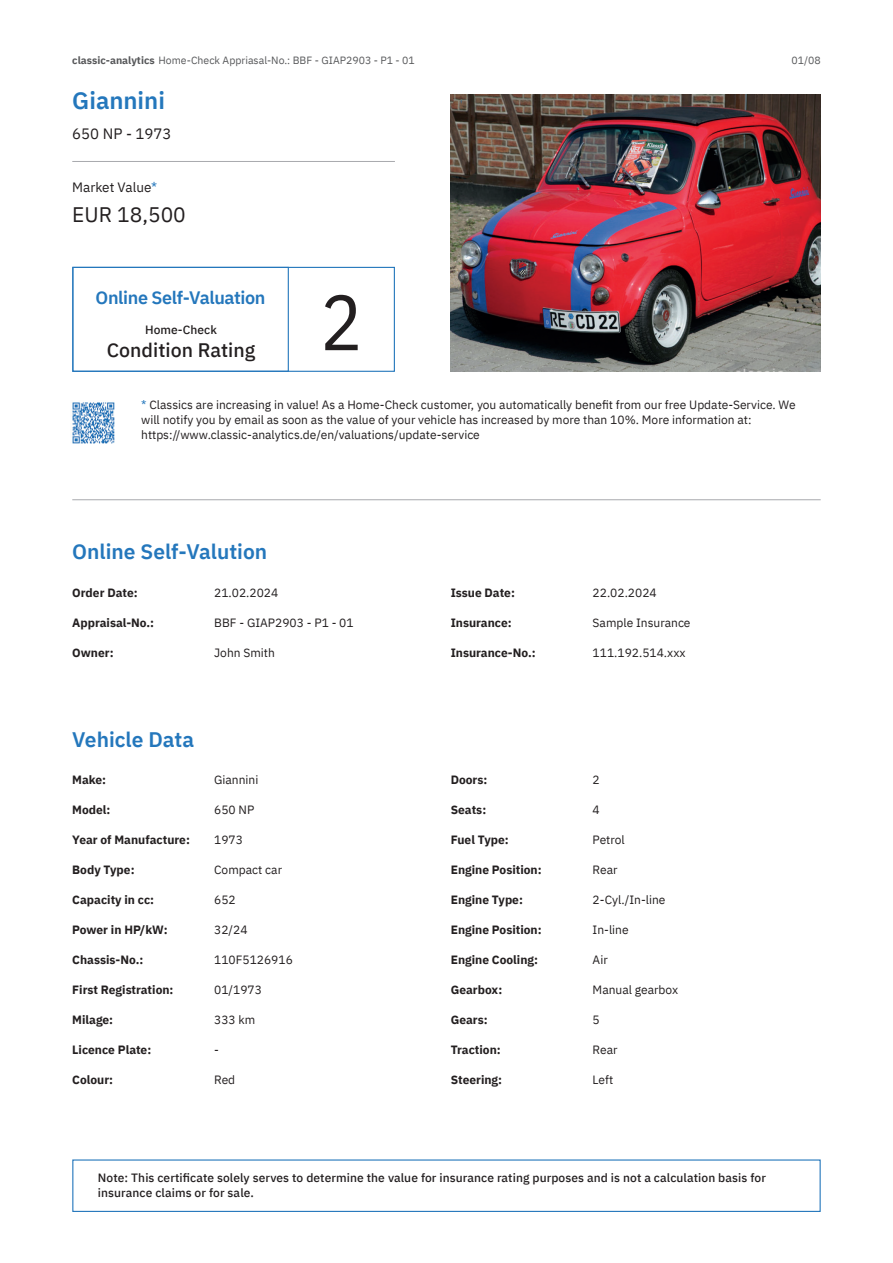
<style>
.page{position:relative;width:893px;height:1263px;background:#fff}
.page>*{position:absolute;margin:0;border:0;box-sizing:border-box;transform-origin:0 0}
.t1{font:78px "IBM Plex Sans Cond";color:#231f20}
.t2{font:600 24px "IBM Plex Sans";color:#2477bc}
.t3{font:600 21px "IBM Plex Sans";color:#2477bc}
.t4{font:21px "IBM Plex Sans";color:#231f20}
.t5{font:500 19.5px "IBM Plex Sans";color:#231f20}
.t6{font:600 18px "IBM Plex Sans";letter-spacing:-.02em;color:#2477bc}
.t7{font:15px "IBM Plex Sans";color:#231f20}
.t8{font:13.5px "IBM Plex Sans";color:#231f20}
.t9{font:12px/15px "IBM Plex Sans";color:#231f20}
.t10{font:700 12px "IBM Plex Sans";color:#231f20}
.t11{font:500 12px/15px "IBM Plex Sans";letter-spacing:.005em;color:#231f20}
.t12{font:10.5px "IBM Plex Sans";color:#57585a}
.s1{font-weight:700}
.s2{color:#2477bc}
</style>
<div class="page">
<div style="left:72px;top:267px;width:217px;height:105px;border:1px solid #2477bc"></div>
<div style="left:72px;top:1159px;width:749px;height:53px;border:1px solid #2477bc"></div>
<img style="left:451px;top:94px;width:370px;height:278px">
<hr style="left:72px;top:161px;width:323px;height:1px;background:#a8a9ad">
<img style="left:72px;top:402px;width:43px;height:42px">
<hr style="left:72px;top:499px;width:749px;height:1px;background:#a8a9ad">
<p class="t12" style="left:72px;top:53px;width:344px"><span class="s1">classic-analytics</span> Home-Check Appriasal-No.: BBF - GIAP2903 - P1 - 01</p>
<p class="t12" style="left:791px;top:53px;width:31px">01/08</p>
<h2 class="t2" style="left:72px;top:82px;width:94px">Giannini</h2>
<p class="t7" style="left:72px;top:123px;width:101px">650 NP - 1973</p>
<p class="t8" style="left:72px;top:177px;width:86px">Market Value<span class="s2">*</span></p>
<h3 class="t4" style="left:72px;top:198px;width:115px">EUR 18,500</h3>
<h3 class="t6" style="left:96px;top:284px;width:171px">Online Self-Valuation</h3>
<p class="t11" style="left:145px;top:322px;width:73px">Home-Check</p>
<h3 class="t5" style="left:107px;top:335px;width:150px">Condition Rating</h3>
<h1 class="t1" style="left:320px;top:262px;width:44px">2</h1>
<p class="t9" style="left:141px;top:397px;width:656px"><span class="s2">*</span> Classics are increasing in value! As a Home-Check customer, you automatically benefit from our free Update-Service. We will notify you by email as soon as the value of your vehicle has increased by more than 10%. More information at: https://www.classic-analytics.de/en/valuations/update-service</p>
<h3 class="t3" style="left:72px;top:535px;width:196px">Online Self-Valution</h3>
<p class="t10" style="left:72px;top:583px;width:67px">Order Date:</p>
<p class="t10" style="left:72px;top:613px;width:83px">Appraisal-No.:</p>
<p class="t10" style="left:72px;top:643px;width:43px">Owner:</p>
<p class="t9" style="left:214px;top:584px;width:66px">21.02.2024</p>
<p class="t9" style="left:214px;top:614px;width:141px">BBF - GIAP2903 - P1 - 01</p>
<p class="t9" style="left:214px;top:644px;width:62px">John Smith</p>
<h3 class="t3" style="left:72px;top:723px;width:123px">Vehicle Data</h3>
<p class="t10" style="left:72px;top:771px;width:35px">Make:</p>
<p class="t10" style="left:72px;top:801px;width:40px">Model:</p>
<p class="t10" style="left:72px;top:831px;width:119px">Year of Manufacture:</p>
<p class="t10" style="left:72px;top:861px;width:64px">Body Type:</p>
<p class="t10" style="left:72px;top:891px;width:83px">Capacity in cc:</p>
<p class="t10" style="left:72px;top:921px;width:97px">Power in HP/kW:</p>
<p class="t10" style="left:72px;top:951px;width:73px">Chassis-No.:</p>
<p class="t10" style="left:72px;top:981px;width:103px">First Registration:</p>
<p class="t10" style="left:72px;top:1011px;width:42px">Milage:</p>
<p class="t10" style="left:72px;top:1041px;width:81px">Licence Plate:</p>
<p class="t10" style="left:72px;top:1071px;width:42px">Colour:</p>
<p class="t9" style="left:214px;top:772px;width:46px">Giannini</p>
<p class="t9" style="left:214px;top:802px;width:42px">650 NP</p>
<p class="t9" style="left:214px;top:832px;width:30px">1973</p>
<p class="t9" style="left:214px;top:862px;width:69px">Compact car</p>
<p class="t9" style="left:214px;top:892px;width:23px">652</p>
<p class="t9" style="left:214px;top:922px;width:35px">32/24</p>
<p class="t9" style="left:214px;top:952px;width:80px">110F5126916</p>
<p class="t9" style="left:214px;top:982px;width:49px">01/1973</p>
<p class="t9" style="left:214px;top:1012px;width:43px">333 km</p>
<p class="t9" style="left:214px;top:1042px;width:6px">-</p>
<p class="t9" style="left:214px;top:1072px;width:23px">Red</p>
<p class="t10" style="left:451px;top:583px;width:66px">Issue Date:</p>
<p class="t10" style="left:451px;top:613px;width:63px">Insurance:</p>
<p class="t10" style="left:451px;top:643px;width:86px">Insurance-No.:</p>
<p class="t10" style="left:451px;top:771px;width:38px">Doors:</p>
<p class="t10" style="left:451px;top:801px;width:37px">Seats:</p>
<p class="t10" style="left:451px;top:831px;width:60px">Fuel Type:</p>
<p class="t10" style="left:451px;top:861px;width:93px">Engine Position:</p>
<p class="t10" style="left:451px;top:891px;width:74px">Engine Type:</p>
<p class="t10" style="left:451px;top:921px;width:93px">Engine Position:</p>
<p class="t10" style="left:451px;top:951px;width:89px">Engine Cooling:</p>
<p class="t10" style="left:451px;top:981px;width:53px">Gearbox:</p>
<p class="t10" style="left:451px;top:1011px;width:39px">Gears:</p>
<p class="t10" style="left:451px;top:1041px;width:52px">Traction:</p>
<p class="t10" style="left:451px;top:1071px;width:53px">Steering:</p>
<p class="t9" style="left:593px;top:584px;width:66px">22.02.2024</p>
<p class="t9" style="left:593px;top:614px;width:99px">Sample Insurance</p>
<p class="t9" style="left:593px;top:644px;width:94px">111.192.514.xxx</p>
<p class="t9" style="left:593px;top:772px;width:9px">2</p>
<p class="t9" style="left:593px;top:802px;width:9px">4</p>
<p class="t9" style="left:593px;top:832px;width:34px">Petrol</p>
<p class="t9" style="left:593px;top:862px;width:26px">Rear</p>
<p class="t9" style="left:593px;top:892px;width:74px">2-Cyl./In-line</p>
<p class="t9" style="left:593px;top:922px;width:38px">In-line</p>
<p class="t9" style="left:593px;top:952px;width:17px">Air</p>
<p class="t9" style="left:593px;top:982px;width:87px">Manual gearbox</p>
<p class="t9" style="left:593px;top:1012px;width:9px">5</p>
<p class="t9" style="left:593px;top:1042px;width:26px">Rear</p>
<p class="t9" style="left:593px;top:1072px;width:22px">Left</p>
<p class="t11" style="left:98px;top:1169px;width:669px">Note: This certificate solely serves to determine the value for insurance rating purposes and is not a calculation basis for insurance claims or for sale.</p>
</div>
